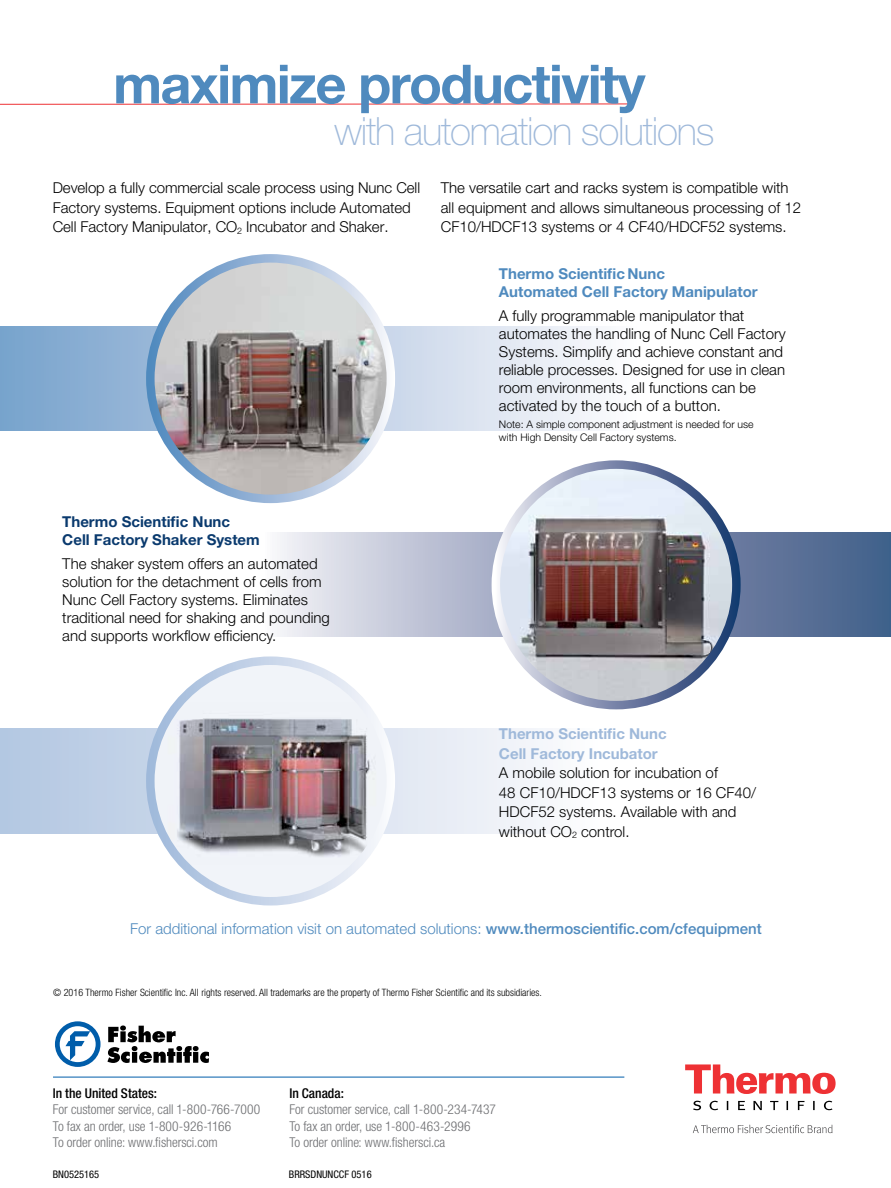
<style>
.page{position:relative;width:891px;height:1188px;background:#fff}
.page>*{position:absolute;margin:0;border:0;box-sizing:border-box;transform-origin:0 0}
.t1{font:700 54px "Helvetica Neue LT Std";letter-spacing:-.03em;color:#4f8abe}
.t2{font:100 39px "Helvetica Neue LT Std";letter-spacing:-.03em;color:#9fb9da}
.t3{font:300 15px/18px "Helvetica Neue LT Std";color:#000}
.t4{font:300 15px "Helvetica Neue LT Std";color:#4f8abe}
.t5{font:700 15px/18px "Helvetica Neue LT Std";color:#4f8abe}
.t6{font:700 15px/18px "Helvetica Neue LT Std";color:#0a3a6e}
.t7{font:700 15px/19.5px "Helvetica Neue LT Std";color:#9fb9da}
.t8{font:300 condensed 13.5px/16.5px "Helvetica Neue LT Std";letter-spacing:-.005em;color:#6d6e71}
.t9{font:500 condensed 13.5px "Helvetica Neue LT Std";color:#000}
.t10{font:300 10.5px/13.5px "Helvetica Neue LT Std";color:#000}
.t11{font:condensed 10.5px "Helvetica Neue LT Std";color:#000}
.t12{font:300 condensed 10.2px "Helvetica Neue LT Std";color:#000}
.s1{font-size:9px}
.s2{font-weight:500}
</style>
<div class="page">
<svg style="left:0;top:729px;width:543px;height:104px"></svg>
<svg style="left:0;top:327px;width:595px;height:104px;background:#bacee4"></svg>
<svg style="left:280px;top:533px;width:611px;height:104px;background:#99a5bf"></svg>
<img style="left:150px;top:261px;width:241px;height:237px">
<div style="left:146px;top:254px;width:249px;height:249px;border:9px solid #fff;border-radius:50%"></div>
<img style="left:496px;top:465px;width:240px;height:240px;border-radius:120px">
<div style="left:492px;top:460px;width:249px;height:249px;border:9px solid #fff;border-radius:50%"></div>
<div style="left:150px;top:661px;width:241px;height:240px;background:#f1f4f9;border-radius:50%"></div>
<img style="left:151px;top:702px;width:240px;height:162px">
<div style="left:146px;top:656px;width:249px;height:250px;border:9px solid #fff;border-radius:50%"></div>
<hr style="left:0;top:104px;width:631px;height:1px;background:#ee3134">
<hr style="left:53px;top:1077px;width:571px;height:1px;background:#005daa">
<svg style="left:685px;top:1064px;width:151px;height:30px"></svg>
<svg style="left:693px;top:1101px;width:140px;height:9px"></svg>
<svg style="left:693px;top:1125px;width:139px;height:8px"></svg>
<svg style="left:55px;top:1021px;width:46px;height:46px"></svg>
<svg style="left:107px;top:1026px;width:102px;height:37px"></svg>
<h1 class="t1" style="left:113px;top:51px;width:534px">maximize productivity</h1>
<h2 class="t2" style="left:334px;top:109px;width:382px">with automation solutions</h2>
<p class="t3" style="left:53px;top:178px;width:369px;line-height:19.5px">Develop a fully commercial scale process using Nunc Cell<br>Factory systems. Equipment options include Automated<br>Cell Factory Manipulator, CO<span class="s1">2</span> Incubator and Shaker.</p>
<p class="t3" style="left:441px;top:178px;width:362px;line-height:19.5px">The versatile cart and racks system is compatible with all equipment and allows simultaneous processing of 12<br>CF10/HDCF13 systems or 4 CF40/HDCF52 systems.</p>
<p class="t6" style="left:62px;top:512px;width:199px">Thermo Scientific Nunc<br>Cell Factory Shaker System</p>
<p class="t3" style="left:62px;top:554px;width:269px">The shaker system offers an automated solution for the detachment of cells from Nunc Cell Factory systems. Eliminates traditional need for shaking and pounding and supports workflow efficiency.</p>
<p class="t5" style="left:499px;top:265px;width:260px">Thermo Scientific Nunc<br>Automated Cell Factory Manipulator</p>
<p class="t3" style="left:499px;top:307px;width:288px">A fully programmable manipulator that automates the handling of Nunc Cell Factory Systems. Simplify and achieve constant and reliable processes. Designed for use in clean room environments, all functions can be activated by the touch of a button.</p>
<p class="t10" style="left:499px;top:417px;width:256px">Note: A simple component adjustment is needed for use with High Density Cell Factory systems.</p>
<p class="t7" style="left:499px;top:724px;width:169px">Thermo Scientific Nunc<br>Cell Factory Incubator</p>
<p class="t3" style="left:499px;top:763px;width:259px;line-height:19.5px">A mobile solution for incubation of<br>48 CF10/HDCF13 systems or 16 CF40/<br>HDCF52 systems. Available with and without CO<span class="s1">2</span> control.</p>
<p class="t4" style="left:130px;top:920px;width:633px">For additional information visit on automated solutions: <span class="s2">www.thermoscientific.com/cfequipment</span></p>
<p class="t12" style="left:53px;top:986px;width:490px">© 2016 Thermo Fisher Scientific Inc. All rights reserved. All trademarks are the property of Thermo Fisher Scientific and its subsidiaries.</p>
<p class="t9" style="left:53px;top:1085px;width:106px">In the United States:</p>
<p class="t8" style="left:53px;top:1101px;width:209px">For customer service, call 1-800-766-7000<br>To fax an order, use 1-800-926-1166<br>To order online: www.fishersci.com</p>
<p class="t9" style="left:289px;top:1085px;width:56px">In Canada:</p>
<p class="t8" style="left:289px;top:1101px;width:208px">For customer service, call 1-800-234-7437<br>To fax an order, use 1-800-463-2996<br>To order online: www.fishersci.ca</p>
<p class="t11" style="left:53px;top:1168px;width:48px">BN0525165</p>
<p class="t11" style="left:289px;top:1168px;width:84px">BRRSDNUNCCF 0516</p>
</div>
